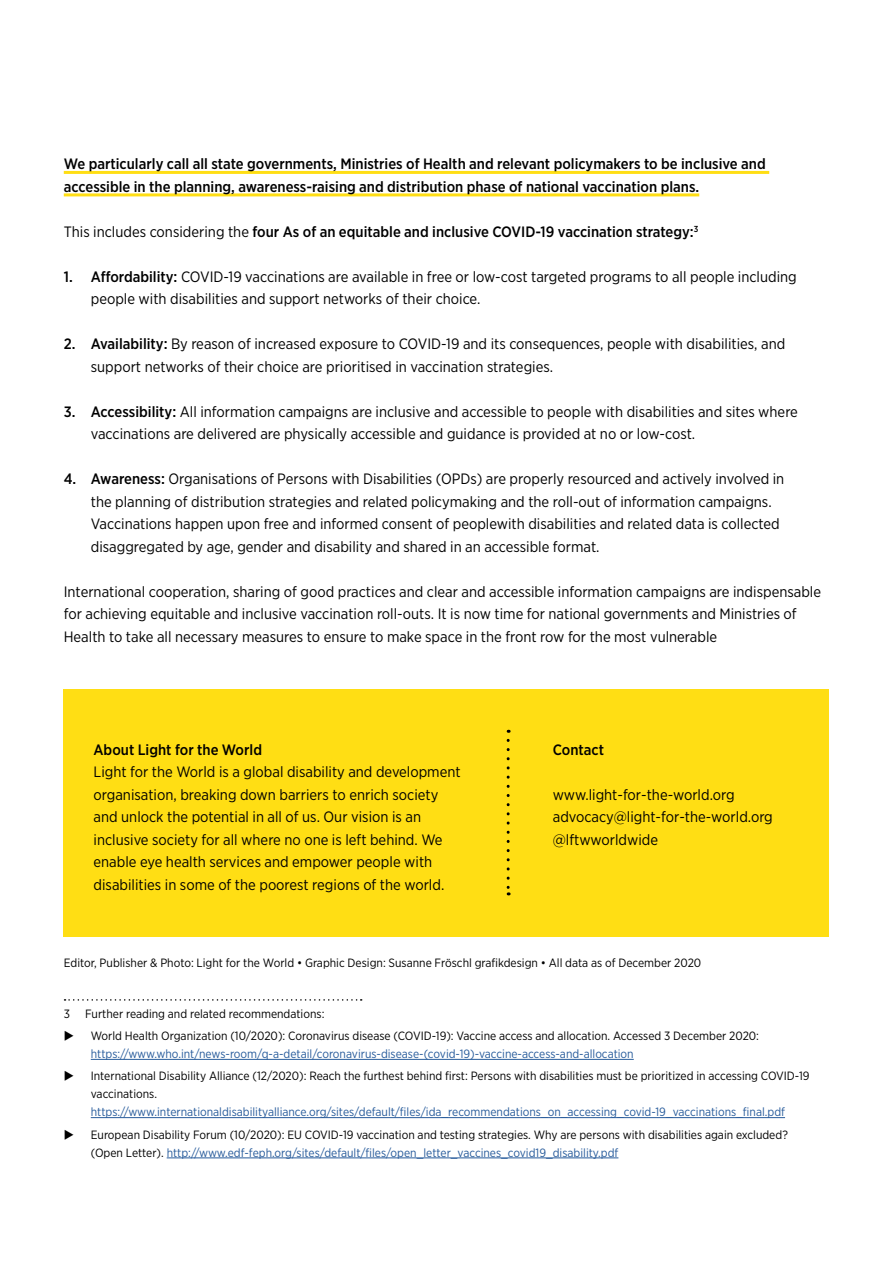
<style>
.page{position:relative;width:893px;height:1263px;background:#fff}
.page>*{position:absolute;margin:0;border:0;box-sizing:border-box;transform-origin:0 0}
.p_text{font:15px/22.5px "Gotham Narrow";color:#000}
.p_text-2{font:500 15px/22.5px "Gotham Narrow";color:#000}
.p_text-3{font:12px/18px "Gotham Narrow";color:#000}
.p_footnote{font:12px "Gotham Narrow";color:#000}
.s1{font-weight:400}
.s2{font-weight:500}
.s3{color:#275b9b}
</style>
<div class="page">
<div style="left:64px;top:689px;width:765px;height:247px;background:#ffde14"></div>
<hr style="left:64px;top:171px;width:705px;height:3px;background:#ffde14">
<hr style="left:64px;top:193px;width:635px;height:3px;background:#ffde14">
<svg style="left:65px;top:999px;width:297px;height:2px"></svg>
<hr style="left:91px;top:1059px;width:543px;height:1px;background:#275b9b">
<hr style="left:91px;top:1117px;width:694px;height:1px;background:#275b9b">
<hr style="left:167px;top:1157px;width:451px;height:1px;background:#275b9b">
<svg style="left:507px;top:740px;width:3px;height:155px"></svg>
<p class="p_text-2" style="left:64px;top:153px;width:703px">We particularly call all state governments, Ministries of Health and relevant policymakers to be inclusive and accessible in the planning, awareness-raising and distribution phase of national vaccination plans.</p>
<p class="p_text-2" style="left:64px;top:220px;width:636px"><span class="s1">This includes considering the</span> four As of an equitable and inclusive COVID-19 vaccination strategy:<sup>3</sup></p>
<p class="p_text" style="left:91px;top:265px;width:707px;text-indent:-27px"><span class="s2">1. Affordability:</span> COVID-19 vaccinations are available in free or low-cost targeted programs to all people including people with disabilities and support networks of their choice.</p>
<p class="p_text" style="left:91px;top:333px;width:696px;text-indent:-27px"><span class="s2">2. Availability:</span> By reason of increased exposure to COVID-19 and its consequences, people with disabilities, and support networks of their choice are prioritised in vaccination strategies.</p>
<p class="p_text" style="left:91px;top:400px;width:709px;text-indent:-27px"><span class="s2">3. Accessibility:</span> All information campaigns are inclusive and accessible to people with disabilities and sites where vaccinations are delivered are physically accessible and guidance is provided at no or low-cost.</p>
<p class="p_text" style="left:91px;top:468px;width:695px;text-indent:-27px"><span class="s2">4. Awareness:</span> Organisations of Persons with Disabilities (OPDs) are properly resourced and actively involved in the planning of distribution strategies and related policymaking and the roll-out of information campaigns.<br>Vaccinations happen upon free and informed consent of peoplewith disabilities and related data is collected disaggregated by age, gender and disability and shared in an accessible format.</p>
<p class="p_text" style="left:64px;top:580px;width:759px">International cooperation, sharing of good practices and clear and accessible information campaigns are indispensable for achieving equitable and inclusive vaccination roll-outs. It is now time for national governments and Ministries of<br>Health to take all necessary measures to ensure to make space in the front row for the most vulnerable</p>
<p class="p_text-2" style="left:94px;top:738px;width:170px">About Light for the World</p>
<p class="p_text" style="left:94px;top:760px;width:369px">Light for the World is a global disability and development organisation, breaking down barriers to enrich society and unlock the potential in all of us. Our vision is an inclusive society for all where no one is left behind. We enable eye health services and empower people with disabilities in some of the poorest regions of the world.</p>
<p class="p_text-2" style="left:553px;top:738px;width:53px">Contact</p>
<p class="p_text" style="left:553px;top:783px;width:222px">www.light-for-the-world.org advocacy@light-for-the-world.org @lftwworldwide</p>
<p class="p_text-3" style="left:64px;top:953px;width:639px">Editor, Publisher &amp; Photo: Light for the World • Graphic Design: Susanne Fröschl grafikdesign • All data as of December 2020</p>
<p class="p_footnote" style="left:64px;top:1006px;width:8px">3</p>
<p class="p_footnote" style="left:85px;top:1006px;width:241px">Further reading and related recommendations:</p>
<p class="p_text-3" style="left:91px;top:1027px;width:670px">World Health Organization (10/2020): Coronavirus disease (COVID-19): Vaccine access and allocation. Accessed 3 December 2020: <span class="s3">https://www.who.int/news-room/q-a-detail/coronavirus-disease-(covid-19)-vaccine-access-and-allocation</span></p>
<p class="p_text-3" style="left:91px;top:1067px;width:720px">International Disability Alliance (12/2020): Reach the furthest behind first: Persons with disabilities must be prioritized in accessing COVID-19 vaccinations. <span class="s3">https://www.internationaldisabilityalliance.org/sites/default/files/ida_recommendations_on_accessing_covid-19_vaccinations_final.pdf</span></p>
<p class="p_text-3" style="left:91px;top:1125px;width:699px">European Disability Forum (10/2020): EU COVID-19 vaccination and testing strategies. Why are persons with disabilities again excluded? (Open Letter). <span class="s3">http://www.edf-feph.org/sites/default/files/open_letter_vaccines_covid19_disability.pdf</span></p>
</div>
